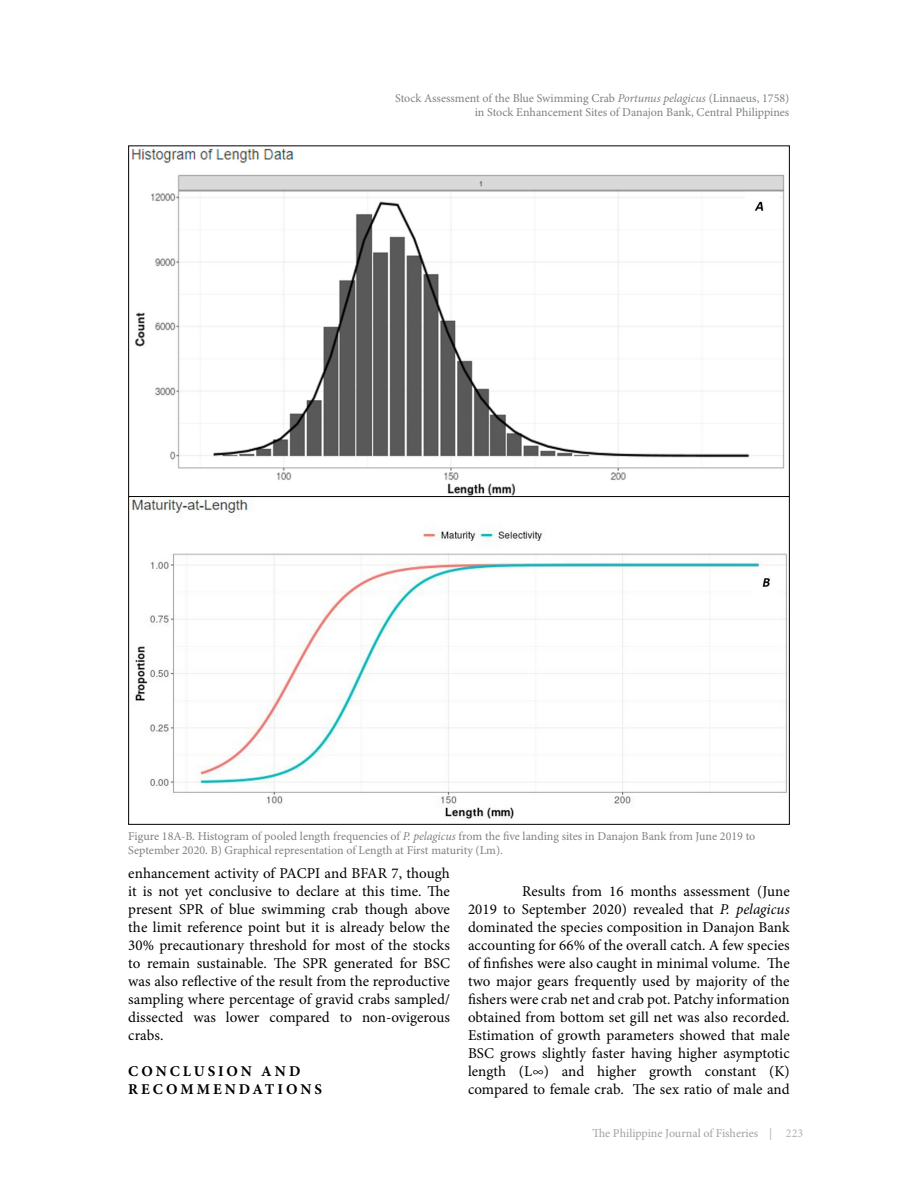
<style>
.page{position:relative;width:918px;height:1188px;background:#fff}
.page>*{position:absolute;margin:0;border:0;box-sizing:border-box;transform-origin:0 0}
.t1{font:15px/18px "Minion Pro";color:#000;text-align:justify}
.t2{font:700 15px/18px "Minion Pro";letter-spacing:.2em;color:#000}
.t3{font:12px/14.4px "Minion Pro";color:#7e8083}
.t4{font:12px "Minion Pro";color:#a0a1a5}
.s1{font-style:italic}
.s2{color:#b2b3b7}
</style>
<div class="page">
<img style="left:131px;top:148px;width:656px;height:671px">
<p class="t3" style="left:395px;top:91px;width:396px;text-align:right">Stock Assessment of the Blue Swimming Crab <span class="s1">Portunus pelagicus</span> (Linnaeus, 1758) in Stock Enhancement Sites of Danajon Bank, Central Philippines</p>
<p class="t3" style="left:128px;top:829px;width:629px">Figure 18A-B. Histogram of pooled length frequencies of <span class="s1">P. pelagicus</span> from the five landing sites in Danajon Bank from June 2019 to<br>September 2020. B) Graphical representation of Length at First maturity (Lm).</p>
<p class="t1" style="left:468px;top:883px;width:323px;text-indent:54px">Results from 16 months assessment (June 2019 to September 2020) revealed that <span class="s1">P. pelagicus </span>dominated the species composition in Danajon Bank accounting for 66% of the overall catch. A few species of finfishes were also caught in minimal volume. The two major gears frequently used by majority of the fishers were crab net and crab pot. Patchy information obtained from bottom set gill net was also recorded.<br>Estimation of growth parameters showed that male BSC grows slightly faster having higher asymptotic length (L∞) and higher growth constant (K) compared to female crab. The sex ratio of male and</p>
<p class="t1" style="left:128px;top:865px;width:323px">enhancement activity of PACPI and BFAR 7, though it is not yet conclusive to declare at this time. The present SPR of blue swimming crab though above the limit reference point but it is already below the 30% precautionary threshold for most of the stocks to remain sustainable. The SPR generated for BSC was also reflective of the result from the reproductive sampling where percentage of gravid crabs sampled/ dissected was lower compared to non-ovigerous crabs.</p>
<p class="t2" style="left:128px;top:1062px;width:195px">CONCLUSION AND<br>RECOMMENDATIONS</p>
<p class="t4" style="left:592px;top:1126px;width:212px">The Philippine Journal of Fisheries <span class="s2">| 223</span></p>
</div>
